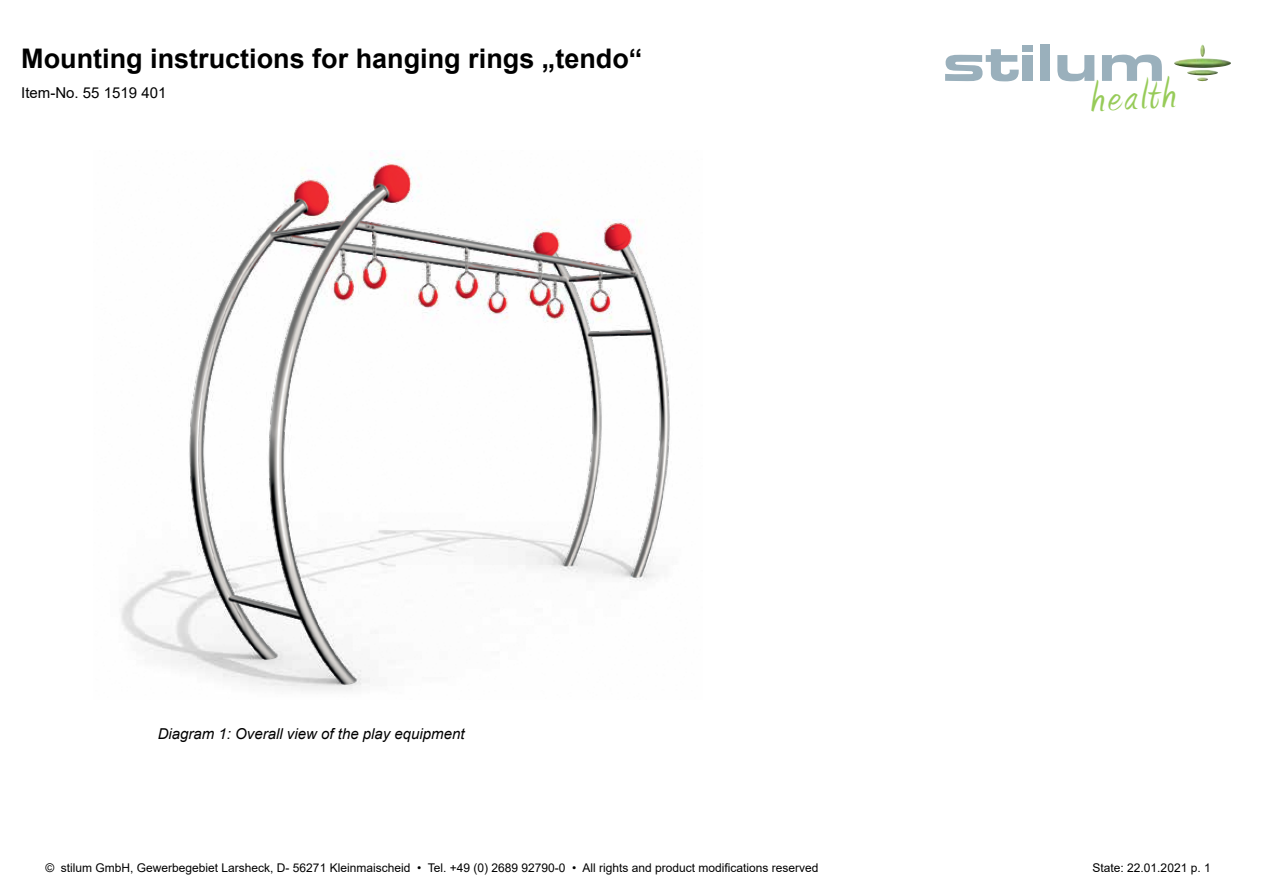
<style>
.page{position:relative;width:1263px;height:893px;background:#fff}
.page>*{position:absolute;margin:0;border:0;box-sizing:border-box;transform-origin:0 0}
.t1{font:47.1px "Amienne";color:#97cb59}
.t2{font:700 27px "Arial";color:#000}
.t3{font:italic 15px "Arial";color:#000}
.t4{font:15px "Arial";color:#000}
.t5{font:12px "Arial";color:#000}
</style>
<div class="page">
<div style="left:1040px;top:45px;width:10px;height:36px;background:#9ab0bc"></div>
<svg style="left:1057px;top:55px;width:37px;height:27px"></svg>
<svg style="left:1102px;top:55px;width:60px;height:26px"></svg>
<svg style="left:945px;top:49px;width:74px;height:33px"></svg>
<div style="left:1023px;top:45px;width:10px;height:6px;background:#9ab0bc"></div>
<div style="left:1023px;top:55px;width:10px;height:26px;background:#9ab0bc"></div>
<img style="left:1174px;top:45px;width:57px;height:36px">
<img style="left:121px;top:150px;width:549px;height:541px">
<h2 class="t2" style="left:21px;top:40px;width:623px">Mounting instructions for hanging rings „tendo“</h2>
<p class="t4" style="left:21px;top:83px;width:147px">Item-No. 55 1519 401</p>
<p class="t3" style="left:158px;top:724px;width:308px">Diagram 1: Overall view of the play equipment</p>
<p class="t5" style="left:45px;top:859px;width:775px">© stilum GmbH, Gewerbegebiet Larsheck, D- 56271 Kleinmaischeid • Tel. +49 (0) 2689 92790-0 • All rights and product modifications reserved</p>
<h1 class="t1" style="left:1089px;top:78px;width:87px;rotate:-3deg">health</h1>
<p class="t5" style="left:1092px;top:859px;width:120px">State: 22.01.2021 p. 1</p>
</div>
